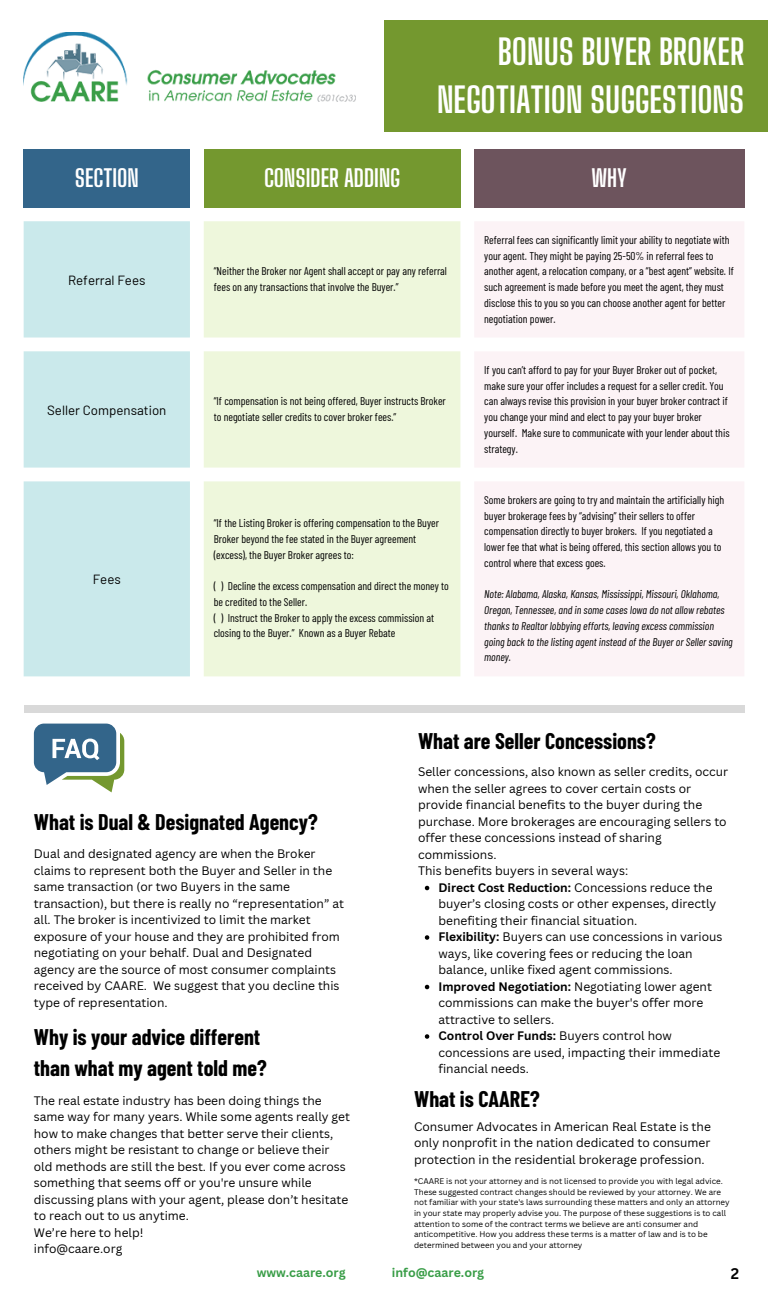
<style>
.page{position:relative;width:768px;height:1293px;background:#fff}
.page>*{position:absolute;margin:0;border:0;box-sizing:border-box;transform-origin:0 0}
.t1{font:700 34.6px/48px "Big Shoulders Display";color:#fff;text-align:right}
.t2{font:700 23.5px "Big Shoulders Display";color:#fff}
.t3{font:700 22.1px/30.8px "Barlow Condensed";color:#000}
.t4{font:700 15px "Canva Sans";color:#000}
.t5{font:13.3px "Barlow";color:#000}
.t6{font:700 12.4px "Canva Sans";color:#399d47}
.t7{font:12px/16.5px "Canva Sans";color:#000}
.t8{font:11.3px/15.8px "Barlow Condensed";color:#000}
.t9{font:italic 11.3px/15.8px "Barlow Condensed";color:#000}
.t10{font:8px/10.7px "Canva Sans";color:#000}
.s1{font-weight:700}
</style>
<div class="page">
<div style="left:24px;top:149px;width:166px;height:58px;background:#33658a"></div>
<div style="left:204px;top:149px;width:256px;height:58px;background:#74982f"></div>
<div style="left:474px;top:149px;width:270px;height:58px;background:#6d545d"></div>
<div style="left:24px;top:221px;width:166px;height:455px;background:#cae9eb"></div>
<div style="left:204px;top:221px;width:256px;height:455px;background:#eef7dc"></div>
<div style="left:475px;top:222px;width:269px;height:454px;background:#fcf3f6"></div>
<div style="left:384px;top:20px;width:384px;height:112px;background:#74982f"></div>
<img style="left:24px;top:32px;width:331px;height:69px">
<div style="left:24px;top:706px;width:720px;height:7px;background:#d9d9d9"></div>
<svg style="left:34px;top:724px;width:90px;height:68px"></svg>
<svg style="left:425px;top:886px;width:4px;height:4px"></svg>
<svg style="left:425px;top:935px;width:4px;height:5px"></svg>
<svg style="left:425px;top:985px;width:4px;height:4px"></svg>
<svg style="left:425px;top:1034px;width:4px;height:5px"></svg>
<p class="t1" style="left:437px;top:28px;width:309px">BONUS BUYER BROKER<br>NEGOTIATION SUGGESTIONS</p>
<p class="t2" style="left:75px;top:164px;width:66px">SECTION</p>
<h1 class="t2" style="left:264px;top:164px;width:138px">CONSIDER ADDING</h1>
<p class="t2" style="left:592px;top:164px;width:37px">WHY</p>
<p class="t5" style="left:68px;top:272px;width:79px">Referral Fees</p>
<p class="t8" style="left:214px;top:263px;width:235px">“Neither the Broker nor Agent shall accept or pay any referral fees on any transactions that involve the Buyer.”</p>
<p class="t5" style="left:47px;top:402px;width:121px">Seller Compensation</p>
<p class="t8" style="left:214px;top:393px;width:234px">“If compensation is not being offered, Buyer instructs Broker to negotiate seller credits to cover broker fees.”</p>
<p class="t5" style="left:93px;top:571px;width:30px">Fees</p>
<p class="t8" style="left:214px;top:515px;width:227px">“If the Listing Broker is offering compensation to the Buyer<br>Broker beyond the fee stated in the Buyer agreement (excess), the Buyer Broker agrees to:</p>
<p class="t8" style="left:214px;top:578px;width:237px">( ) Decline the excess compensation and direct the money to be credited to the Seller.</p>
<p class="t8" style="left:214px;top:609px;width:222px">( ) Instruct the Broker to apply the excess commission at closing to the Buyer.” Known as a Buyer Rebate</p>
<p class="t8" style="left:484px;top:231px;width:251px">Referral fees can significantly limit your ability to negotiate with your agent. They might be paying 25-50% in referral fees to another agent, a relocation company, or a “best agent” website. If such agreement is made before you meet the agent, they must disclose this to you so you can choose another agent for better negotiation power.</p>
<p class="t8" style="left:484px;top:361px;width:247px">If you can’t afford to pay for your Buyer Broker out of pocket, make sure your offer includes a request for a seller credit. You can always revise this provision in your buyer broker contract if you change your mind and elect to pay your buyer broker yourself. Make sure to communicate with your lender about this strategy.</p>
<p class="t8" style="left:484px;top:491px;width:242px">Some brokers are going to try and maintain the artificially high buyer brokerage fees by “advising” their sellers to offer compensation directly to buyer brokers. If you negotiated a lower fee that what is being offered, this section allows you to control where that excess goes.</p>
<p class="t9" style="left:484px;top:586px;width:250px">Note: Alabama, Alaska, Kansas, Mississippi, Missouri, Oklahoma, Oregon, Tennessee, and in some cases Iowa do not allow rebates thanks to Realtor lobbying efforts, leaving excess commission going back to the listing agent instead of the Buyer or Seller saving money.</p>
<h4 class="t3" style="left:418px;top:725px;width:239px">What are Seller Concessions?</h4>
<p class="t7" style="left:418px;top:763px;width:312px">Seller concessions, also known as seller credits, occur when the seller agrees to cover certain costs or provide financial benefits to the buyer during the purchase. More brokerages are encouraging sellers to offer these concessions instead of sharing commissions.<br>This benefits buyers in several ways:</p>
<p class="t7" style="left:438px;top:879px;width:279px"><span class="s1">Direct Cost Reduction:</span> Concessions reduce the buyer’s closing costs or other expenses, directly benefiting their financial situation.</p>
<p class="t7" style="left:438px;top:928px;width:286px"><span class="s1">Flexibility:</span> Buyers can use concessions in various ways, like covering fees or reducing the loan balance, unlike fixed agent commissions.</p>
<p class="t7" style="left:438px;top:978px;width:275px"><span class="s1">Improved Negotiation:</span> Negotiating lower agent commissions can make the buyer's offer more attractive to sellers.</p>
<h2 class="t7" style="left:438px;top:1027px;width:283px"><span class="s1">Control Over Funds:</span> Buyers control how concessions are used, impacting their immediate financial needs.</h2>
<p class="t3" style="left:34px;top:806px;width:285px">What is Dual &amp; Designated Agency?</p>
<h2 class="t7" style="left:34px;top:846px;width:312px">Dual and designated agency are when the Broker claims to represent both the Buyer and Seller in the same transaction (or two Buyers in the same transaction), but there is really no “representation” at all. The broker is incentivized to limit the market exposure of your house and they are prohibited from negotiating on your behalf. Dual and Designated agency are the source of most consumer complaints received by CAARE. We suggest that you decline this type of representation.</h2>
<h4 class="t3" style="left:34px;top:1021px;width:234px">Why is your advice different than what my agent told me?</h4>
<h2 class="t7" style="left:34px;top:1092px;width:318px">The real estate industry has been doing things the same way for many years. While some agents really get how to make changes that better serve their clients, others might be resistant to change or believe their old methods are still the best. If you ever come across something that seems off or you're unsure while discussing plans with your agent, please don’t hesitate to reach out to us anytime.<br>We’re here to help!<br>info@caare.org</h2>
<h2 class="t3" style="left:414px;top:1082px;width:127px">What is CAARE?</h2>
<h4 class="t7" style="left:414px;top:1118px;width:298px;text-align:justify">Consumer Advocates in American Real Estate is the only nonprofit in the nation dedicated to consumer protection in the residential brokerage profession.</h4>
<h3 class="t10" style="left:414px;top:1175px;width:317px">*CAARE is not your attorney and is not licensed to provide you with legal advice.<br>These suggested contract changes should be reviewed by your attorney. We are not familiar with your state's laws surrounding these matters and only an attorney in your state may properly advise you. The purpose of these suggestions is to call attention to some of the contract terms we believe are anti consumer and anticompetitive. How you address these terms is a matter of law and is to be determined between you and your attorney</h3>
<p class="t6" style="left:257px;top:1264px;width:91px">www.caare.org</p>
<h4 class="t6" style="left:392px;top:1264px;width:94px">info@caare.org</h4>
<h3 class="t4" style="left:731px;top:1263px;width:10px">2</h3>
</div>
